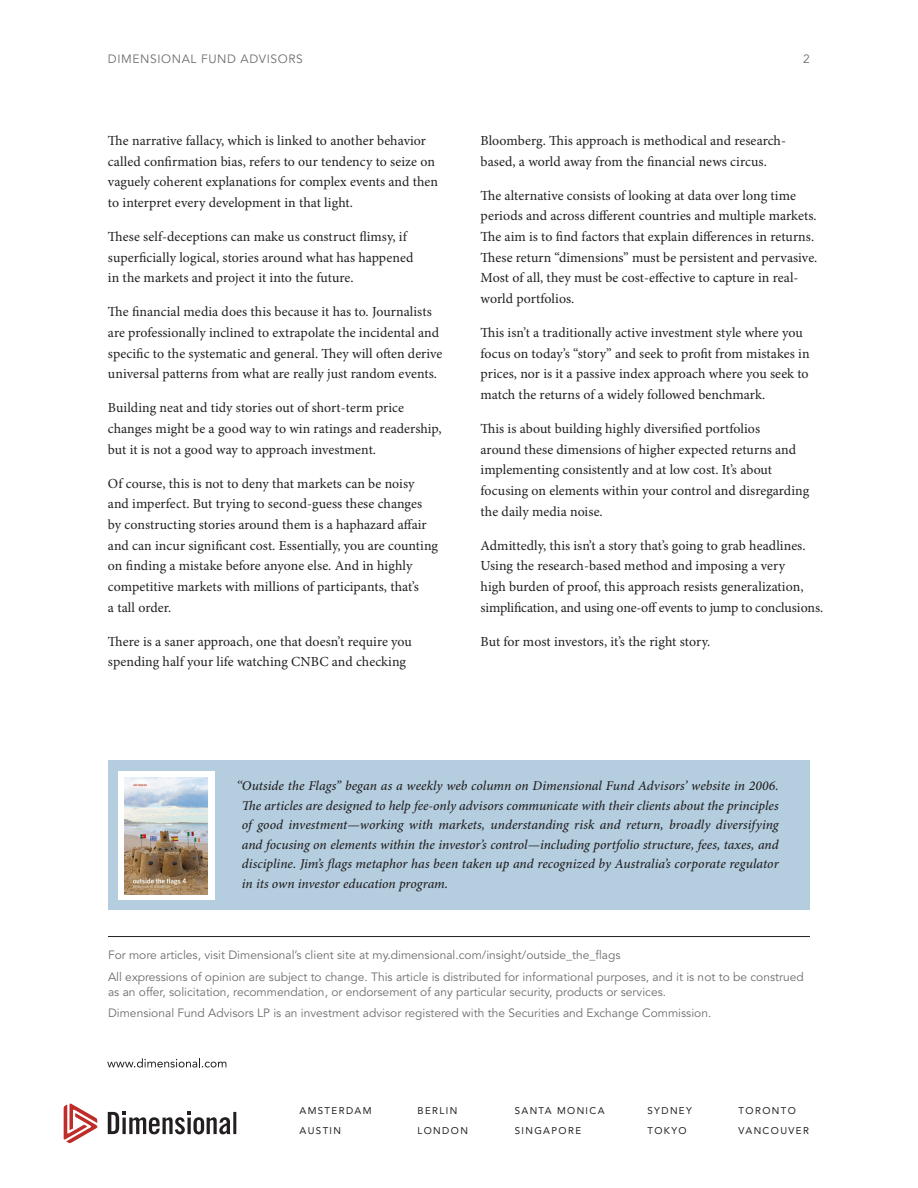
<style>
.page{position:relative;width:918px;height:1188px;background:#fff}
.page>*{position:absolute;margin:0;border:0;box-sizing:border-box;transform-origin:0 0}
.Body_Copy{font:13.8px/20.7px "Minion Pro";color:#231f20}
.BackPage_Book_Copy{font:italic 500 13.5px/19.5px "Minion Pro";color:#231f20;text-align:justify}
.Disclaimer_Style{font:12px/15px "Avenir LT Std";color:#6c6d70}
.Disclaimer_Style-2{font:12px "Avenir LT Std";letter-spacing:.05em;color:#6c6d70}
.t1{font:9.75px/19.8px "Avenir LT Std";letter-spacing:.14em;color:#231f20}
</style>
<div class="page">
<hr style="left:108px;top:936px;width:702px;height:1px;background:#231f20">
<div style="left:108px;top:760px;width:702px;height:149px;background:#b4cee0"></div>
<div style="left:118px;top:771px;width:97px;height:128px;background:#fff"></div>
<img style="left:124px;top:777px;width:84px;height:117px">
<svg style="left:107px;top:1058px;width:119px;height:10px"></svg>
<svg style="left:64px;top:1104px;width:33px;height:39px"></svg>
<svg style="left:108px;top:1112px;width:128px;height:22px"></svg>
<p class="Disclaimer_Style-2" style="left:108px;top:52px;width:196px">DIMENSIONAL FUND ADVISORS</p>
<p class="Disclaimer_Style" style="left:803px;top:52px;width:8px">2</p>
<p class="Body_Copy" style="left:108px;top:131px;width:332px">The narrative fallacy, which is linked to another behavior called confirmation bias, refers to our tendency to seize on vaguely coherent explanations for complex events and then to interpret every development in that light.</p>
<p class="Body_Copy" style="left:108px;top:227px;width:307px">These self-deceptions can make us construct flimsy, if superficially logical, stories around what has happened in the markets and project it into the future.</p>
<p class="Body_Copy" style="left:108px;top:302px;width:336px">The financial media does this because it has to. Journalists are professionally inclined to extrapolate the incidental and specific to the systematic and general. They will often derive universal patterns from what are really just random events.</p>
<p class="Body_Copy" style="left:108px;top:398px;width:335px">Building neat and tidy stories out of short-term price changes might be a good way to win ratings and readership, but it is not a good way to approach investment.</p>
<p class="Body_Copy" style="left:108px;top:474px;width:332px">Of course, this is not to deny that markets can be noisy and imperfect. But trying to second-guess these changes by constructing stories around them is a haphazard affair and can incur significant cost. Essentially, you are counting on finding a mistake before anyone else. And in highly competitive markets with millions of participants, that’s<br>a tall order.</p>
<p class="Body_Copy" style="left:108px;top:632px;width:305px">There is a saner approach, one that doesn’t require you spending half your life watching CNBC and checking</p>
<p class="Body_Copy" style="left:481px;top:131px;width:307px">Bloomberg. This approach is methodical and research&shy;based, a world away from the financial news circus.</p>
<p class="Body_Copy" style="left:481px;top:186px;width:338px">The alternative consists of looking at data over long time periods and across different countries and multiple markets.<br>The aim is to find factors that explain differences in returns.<br>These return “dimensions” must be persistent and pervasive.<br>Most of all, they must be cost-effective to capture in real&shy;world portfolios.</p>
<p class="Body_Copy" style="left:481px;top:323px;width:331px">This isn’t a traditionally active investment style where you focus on today’s “story” and seek to profit from mistakes in prices, nor is it a passive index approach where you seek to match the returns of a widely followed benchmark.</p>
<p class="Body_Copy" style="left:481px;top:419px;width:330px">This is about building highly diversified portfolios<br>around these dimensions of higher expected returns and implementing consistently and at low cost. It’s about focusing on elements within your control and disregarding the daily media noise.</p>
<p class="Body_Copy" style="left:481px;top:536px;width:344px">Admittedly, this isn’t a story that’s going to grab headlines.<br>Using the research-based method and imposing a very<br>high burden of proof, this approach resists generalization, simplification, and using one-off events to jump to conclusions.</p>
<p class="Body_Copy" style="left:481px;top:632px;width:231px">But for most investors, it’s the right story.</p>
<p class="BackPage_Book_Copy" style="left:242px;top:777px;width:538px;text-indent:-5px">‘‘Outside the Flags’’ began as a weekly web column on Dimensional Fund Advisors’ website in 2006.<br>The articles are designed to help fee-only advisors communicate with their clients about the principles of good investment—working with markets, understanding risk and return, broadly diversifying and focusing on elements within the investor’s control—including portfolio structure, fees, taxes, and discipline. Jim’s flags metaphor has been taken up and recognized by Australia’s corporate regulator in its own investor education program.</p>
<p class="Disclaimer_Style" style="left:108px;top:948px;width:514px">For more articles, visit Dimensional’s client site at my.dimensional.com/insight/outside_the_flags</p>
<p class="Disclaimer_Style" style="left:108px;top:969px;width:697px">All expressions of opinion are subject to change. This article is distributed for informational purposes, and it is not to be construed as an offer, solicitation, recommendation, or endorsement of any particular security, products or services.</p>
<p class="Disclaimer_Style" style="left:108px;top:1006px;width:605px">Dimensional Fund Advisors LP is an investment advisor registered with the Securities and Exchange Commission.</p>
<p class="t1" style="left:299px;top:1101px;width:74px">AMSTERDAM<br>AUSTIN</p>
<p class="t1" style="left:418px;top:1101px;width:52px">BERLIN<br>LONDON</p>
<p class="t1" style="left:515px;top:1101px;width:91px">SANTA MONICA<br>SINGAPORE</p>
<p class="t1" style="left:648px;top:1101px;width:46px">SYDNEY<br>TOKYO</p>
<p class="t1" style="left:739px;top:1101px;width:72px">TORONTO<br>VANCOUVER</p>
</div>
